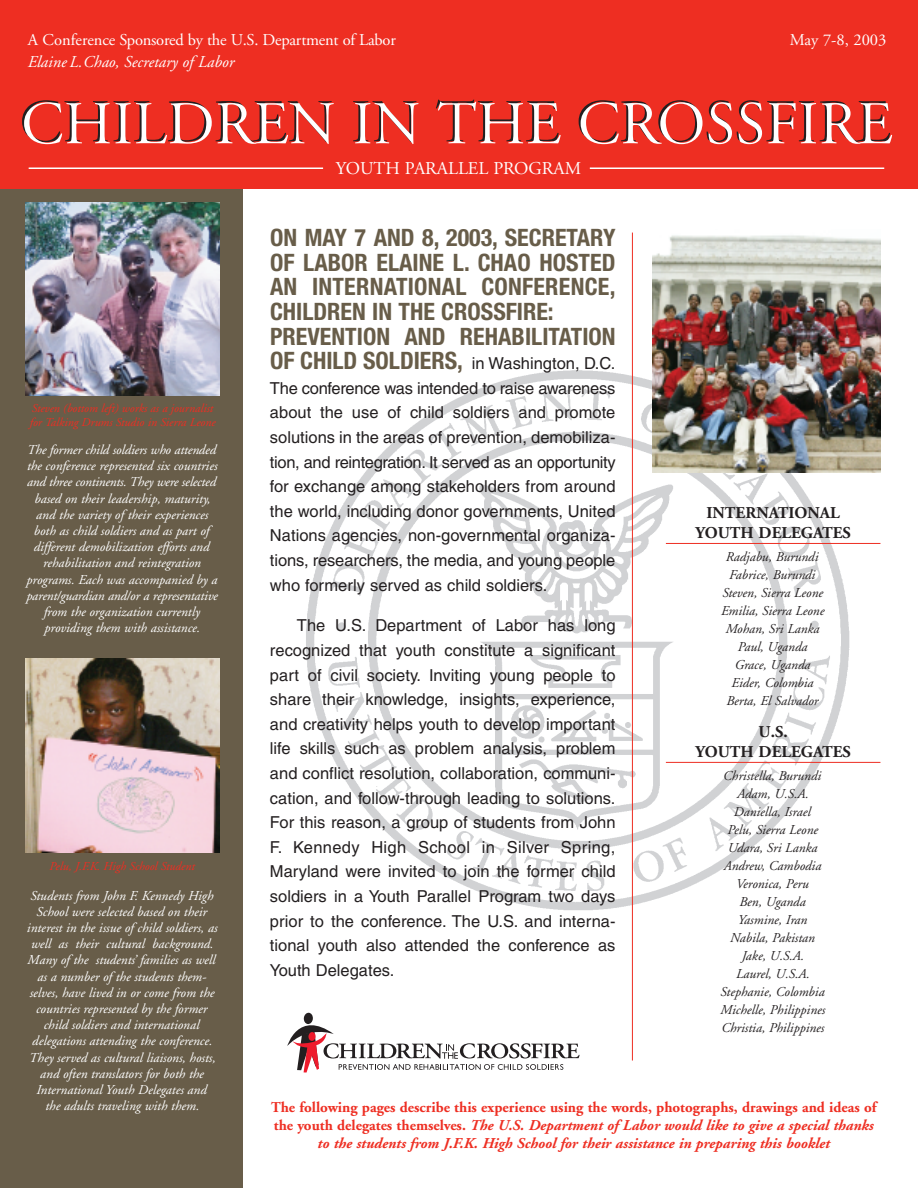
<style>
.page{position:relative;width:918px;height:1188px;background:#fff}
.page>*{position:absolute;margin:0;border:0;box-sizing:border-box;transform-origin:0 0}
.t1{font:60.45px "Adobe Garamond Titling";color:#fff}
.t2{font:700 condensed 24px/24.6px "Helvetica Neue";color:#685d49}
.t3{font:18px "Adobe Garamond";color:#fff}
.t4{font:16.5px/24.6px "Helvetica";color:#231f20;text-align:justify}
.t5{font:16.5px "Adobe Garamond";letter-spacing:-.015em;color:#fff}
.t6{font:700 16.5px/19.8px "Adobe Garamond";color:#231f20;text-align:center}
.t7{font:italic 16.5px "Adobe Garamond";color:#fff}
.t8{font:italic 700 15px/18px "Adobe Garamond";color:#ee2e22;text-align:center}
.t9{font:italic 13.5px/16.2px "Adobe Garamond";color:#fff;text-align:center}
.t10{font:italic 13.5px/18px "Adobe Garamond";color:#231f20;text-align:center}
.t11{font:italic 12px/14.4px "Adobe Garamond";color:#ee2e22}
.s1{font-family:"Helvetica Neue";font-weight:700;font-stretch:condensed;font-size:24px;color:#685d49}
.s2{font-style:normal}
</style>
<div class="page">
<img style="left:306px;top:350px;width:575px;height:589px">
<div style="left:0;top:91px;width:243px;height:1097px;background:#685d49"></div>
<div style="left:0;top:0;width:918px;height:189px;background:#ee2e22"></div>
<img style="left:653px;top:235px;width:228px;height:237px">
<img style="left:26px;top:659px;width:193px;height:193px">
<hr style="left:666px;top:543px;width:214px;height:1px;background:#ee2e22">
<hr style="left:666px;top:762px;width:214px;height:1px;background:#ee2e22">
<hr style="left:632px;top:233px;width:1px;height:828px;background:#ee2e22">
<svg style="left:287px;top:1012px;width:293px;height:61px"></svg>
<div style="left:308px;top:1032px;width:8px;height:9px;background:#ee1b2c;border-radius:50%"></div>
<hr style="left:29px;top:168px;width:294px;height:1px;background:#fff">
<hr style="left:590px;top:168px;width:294px;height:1px;background:#fff">
<img style="left:26px;top:202px;width:193px;height:194px">
<p class="t5" style="left:28px;top:33px;width:370px">A Conference Sponsored by the U.S. Department of Labor</p>
<p class="t5" style="left:790px;top:33px;width:98px">May 7-8, 2003</p>
<p class="t7" style="left:28px;top:56px;width:208px">Elaine L.Chao, Secretary of Labor</p>
<h1 class="t1" style="left:21px;top:87px;width:873px">CHILDREN IN THE CROSSFIRE</h1>
<p class="t11" style="left:30px;top:402px;width:187px">Steven (bottom left) works as a journalist for Talking Drums Studio in Sierra Leone</p>
<p class="t9" style="left:26px;top:443px;width:193px">The former child soldiers who attended the conference represented six countries and three continents. They were selected based on their leadership, maturity, and the variety of their experiences both as child soldiers and as part of different demobilization efforts and rehabilitation and reintegration programs. Each was accompanied by a parent/guardian and/or a representative from the organization currently providing them with assistance.</p>
<p class="t11" style="left:50px;top:860px;width:147px">Pelu, J.F.K. High School Student</p>
<p class="t9" style="left:27px;top:888px;width:192px">Students from John F. Kennedy High School were selected based on their interest in the issue of child soldiers, as well as their cultural background.<br>Many of the students’ families as well as a number of the students them&shy;selves, have lived in or come from the countries represented by the former child soldiers and international delegations attending the conference.<br>They served as cultural liaisons, hosts, and often translators for both the International Youth Delegates and<br>the adults traveling with them.</p>
<p class="t3" style="left:336px;top:161px;width:247px">YOUTH PARALLEL PROGRAM</p>
<h2 class="t2" style="left:270px;top:227px;width:347px">ON MAY 7 AND 8, 2003, SECRETARY<br>OF LABOR ELAINE L. CHAO HOSTED<br>AN INTERNATIONAL CONFERENCE,<br>CHILDREN IN THE CROSSFIRE:<br>PREVENTION AND REHABILITATION</h2>
<p class="t4" style="left:270px;top:353px;width:347px"><span class="s1">OF CHILD SOLDIERS,</span> in Washington, D.C.<br>The conference was intended to raise awareness about the use of child soldiers and promote solutions in the areas of prevention, demobiliza&shy;tion, and reintegration. It served as an opportunity for exchange among stakeholders from around the world, including donor governments, United Nations agencies, non-governmental organiza&shy;tions, researchers, the media, and young people who formerly served as child soldiers.</p>
<p class="t4" style="left:270px;top:615px;width:347px;text-indent:27px">The U.S. Department of Labor has long recognized that youth constitute a significant part of civil society. Inviting young people to share their knowledge, insights, experience, and creativity helps youth to develop important life skills such as problem analysis, problem and conflict resolution, collaboration, communi&shy;cation, and follow-through leading to solutions.<br>For this reason, a group of students from John F. Kennedy High School in Silver Spring, Maryland were invited to join the former child soldiers in a Youth Parallel Program two days prior to the conference. The U.S. and interna&shy;tional youth also attended the conference as Youth Delegates.</p>
<p class="t6" style="left:695px;top:505px;width:157px">INTERNATIONAL<br>YOUTH DELEGATES</p>
<p class="t10" style="left:721px;top:549px;width:105px">Radjabu, Burundi<br>Fabrice, Burundi<br>Steven, Sierra Leone<br>Emilia, Sierra Leone<br>Mohan, Sri Lanka<br>Paul, Uganda<br>Grace, Uganda<br>Eider, Colombia<br>Berta, El Salvador</p>
<p class="t6" style="left:695px;top:724px;width:157px">U.S.<br>YOUTH DELEGATES</p>
<p class="t10" style="left:721px;top:768px;width:106px">Christella, Burundi<br>Adam, U.S.A.<br>Daniella, Israel<br>Pelu, Sierra Leone<br>Udara, Sri Lanka<br>Andrew, Cambodia<br>Veronica, Peru<br>Ben, Uganda<br>Yasmine, Iran<br>Nabila, Pakistan<br>Jake, U.S.A.<br>Laurel, U.S.A.<br>Stephanie, Colombia<br>Michelle, Philippines<br>Christia, Philippines</p>
<p class="t8" style="left:271px;top:1100px;width:607px"><span class="s2">The following pages describe this experience using the words, photographs, drawings and ideas of the youth delegates themselves.</span> The U.S. Department of Labor would like to give a special thanks to the students from J.F.K. High School for their assistance in preparing this booklet</p>
</div>
